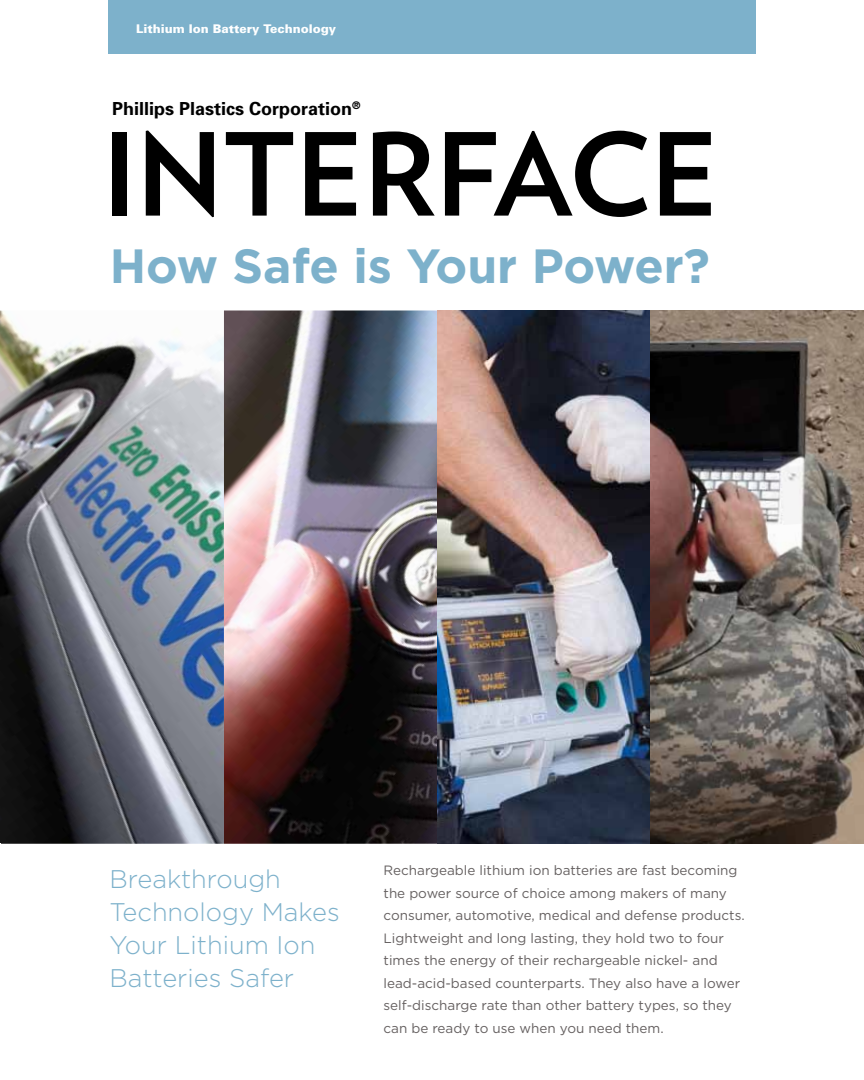
<style>
.page{position:relative;width:864px;height:1080px;background:#fff}
.page>*{position:absolute;margin:0;border:0;box-sizing:border-box;transform-origin:0 0}
.t1{font:700 114px "Verlag";color:#000}
.t2{font:700 48px "Gotham";color:#7db1cb}
.t3{font:300 25.5px/33px "Gotham";color:#7db1cb}
.t4{font:700 18px "Univers";color:#000}
.t5{font:13.5px/22.5px "Gotham";color:#656060}
.t6{font:900 12px "Univers";color:#fff}
</style>
<div class="page">
<img style="left:0;top:310px;width:864px;height:534px">
<div style="left:108px;top:0;width:648px;height:54px;background:#7db1cb"></div>
<p class="t6" style="left:136px;top:21px;width:202px">Lithium Ion Battery Technology</p>
<h3 class="t4" style="left:112px;top:97px;width:250px">Phillips Plastics Corporation<sup>®</sup></h3>
<h1 class="t1" style="left:103px;top:106px;width:617px">INTERFACE</h1>
<h2 class="t2" style="left:110px;top:238px;width:602px">How Safe is Your Power?</h2>
<h3 class="t3" style="left:110px;top:862px;width:232px">Breakthrough<br>Technology Makes<br>Your Lithium Ion<br>Batteries Safer</h3>
<p class="t5" style="left:384px;top:859px;width:363px">Rechargeable lithium ion batteries are fast becoming the power source of choice among makers of many consumer, automotive, medical and defense products.<br>Lightweight and long lasting, they hold two to four times the energy of their rechargeable nickel- and lead-acid-based counterparts. They also have a lower self-discharge rate than other battery types, so they can be ready to use when you need them.</p>
</div>
